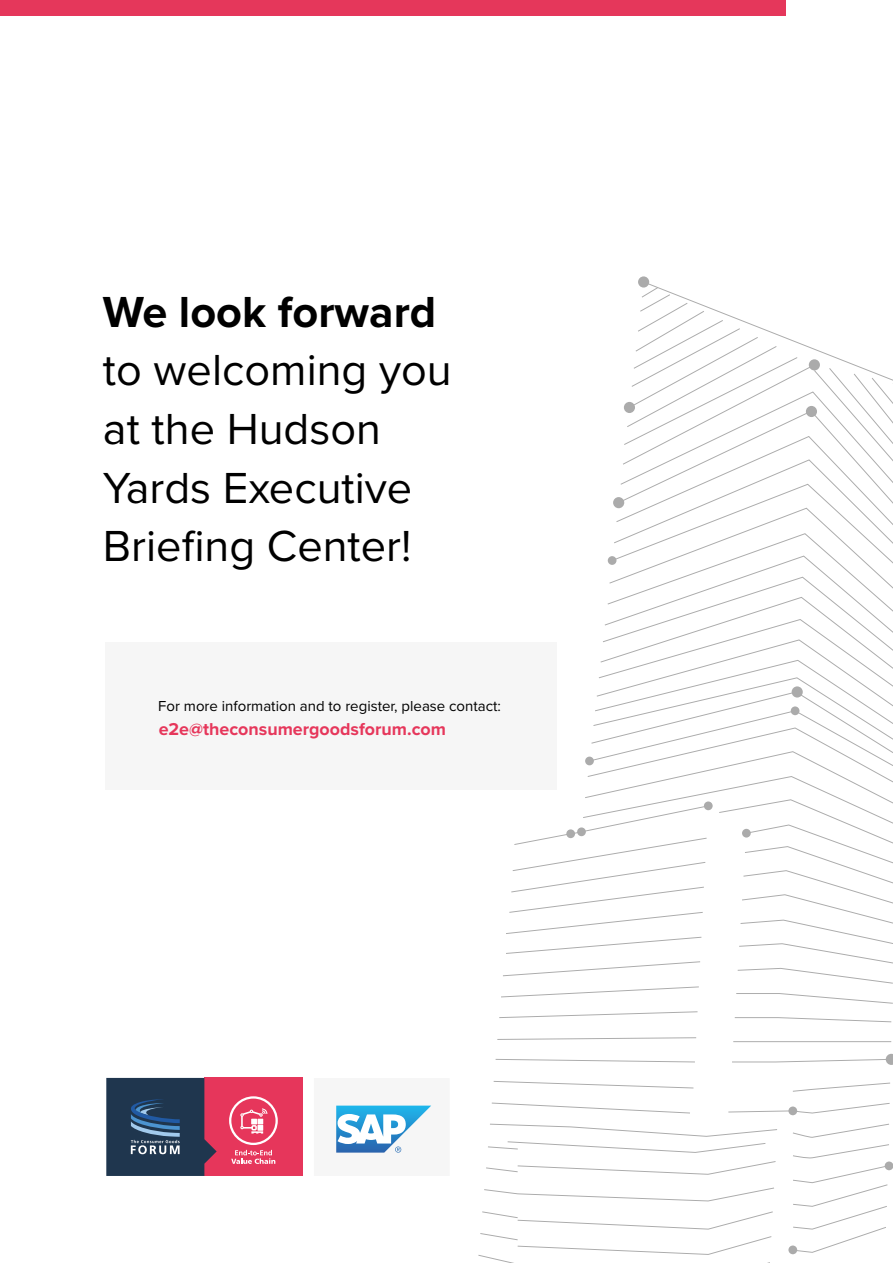
<style>
.page{position:relative;width:893px;height:1263px;background:#fff}
.page>*{position:absolute;margin:0;border:0;box-sizing:border-box;transform-origin:0 0}
.t1{font:45px/58.7px "Proxima Nova";color:#000}
.t2{font:700 45px "Proxima Nova";color:#000}
.t3{font:700 17.85px "Proxima Nova";color:#e6375b}
.t4{font:15px "Proxima Nova";color:#000}
</style>
<div class="page">
<svg style="left:638px;top:276px;width:11px;height:12px"></svg>
<svg style="left:566px;top:287px;width:327px;height:976px"></svg>
<svg style="left:587px;top:728px;width:306px;height:58px"></svg>
<svg style="left:572px;top:837px;width:206px;height:335px"></svg>
<svg style="left:478px;top:833px;width:94px;height:430px"></svg>
<svg style="left:336px;top:1105px;width:96px;height:48px"></svg>
<svg style="left:507px;top:1141px;width:259px;height:12px"></svg>
<div style="left:105px;top:642px;width:452px;height:147px;background:#f6f6f6"></div>
<div style="left:0;top:0;width:786px;height:16px;background:#e5375b"></div>
<div style="left:204px;top:1078px;width:98px;height:98px;background:#e6365b"></div>
<svg style="left:229px;top:1096px;width:49px;height:68px"></svg>
<svg style="left:106px;top:1078px;width:111px;height:98px;background:#3c405b"></svg>
<p class="t2" style="left:103px;top:278px;width:335px">We look forward</p>
<p class="t1" style="left:103px;top:339px;width:350px">to welcoming you at the Hudson<br>Yards Executive<br>Briefing Center!</p>
<p class="t4" style="left:158px;top:695px;width:344px">For more information and to register, please contact:</p>
<p class="t3" style="left:159px;top:716px;width:289px">e2e@theconsumergoodsforum.com</p>
</div>
